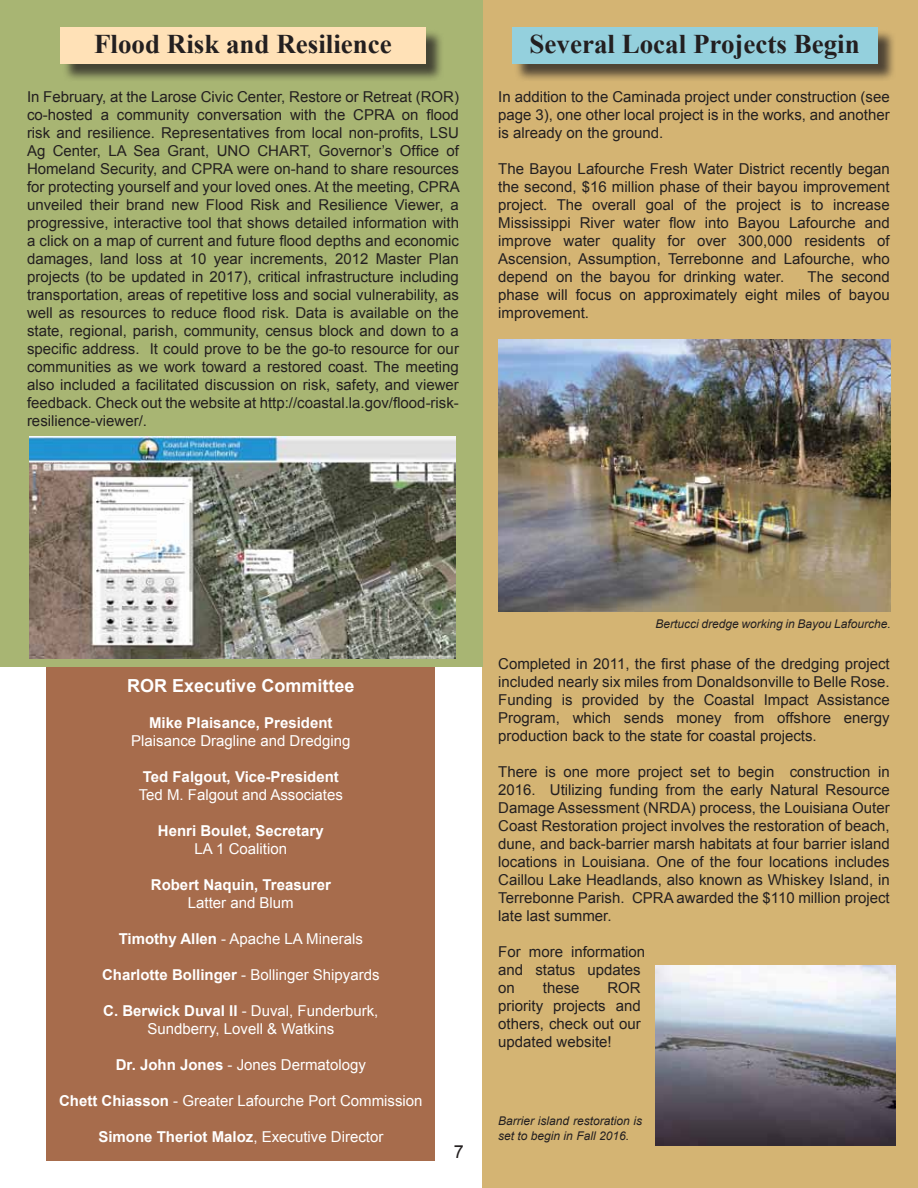
<style>
.page{position:relative;width:918px;height:1188px;background:#fff}
.page>*{position:absolute;margin:0;border:0;box-sizing:border-box;transform-origin:0 0}
.t1{font:700 27px "Times New Roman";color:#231f20}
.t2{font:700 18px "Arial";color:#fff}
.t3{font:18px "Arial";color:#231f20}
.t4{font:15px/18px "Arial";color:#231f20;text-align:justify}
.t5{font:15px/18px "Arial";color:#fff;text-align:center}
.t6{font:700 15px "Arial";color:#fff}
.t7{font:italic 12px/15px "Arial";color:#231f20}
.s1{font-weight:700}
.s2{font-weight:400}
</style>
<div class="page">
<div style="left:483px;top:0;width:435px;height:1188px;background:#d4b473"></div>
<div style="left:514px;top:29px;width:382px;height:53px;background:#231f20;opacity:.75"></div>
<div style="left:512px;top:27px;width:365px;height:36px;background:#94d0dd"></div>
<div style="left:46px;top:666px;width:389px;height:495px;background:#a76c4c"></div>
<div style="left:0;top:0;width:483px;height:666px;background:#a8b573"></div>
<img style="left:656px;top:966px;width:240px;height:179px">
<img style="left:29px;top:436px;width:426px;height:223px">
<img style="left:498px;top:340px;width:393px;height:271px">
<div style="left:62px;top:29px;width:383px;height:53px;background:#231f20;opacity:.75"></div>
<div style="left:60px;top:27px;width:366px;height:36px;background:#ffe1b7"></div>
<h1 class="t1" style="left:94px;top:25px;width:299px">Flood Risk and Resilience</h1>
<p class="t4" style="left:27px;top:88px;width:434px">In February, at the Larose Civic Center, Restore or Retreat (ROR) co-hosted a community conversation with the CPRA on flood risk and resilience. Representatives from local non-profits, LSU Ag Center, LA Sea Grant, UNO CHART, Governor’s Office of Homeland Security, and CPRA were on-hand to share resources for protecting yourself and your loved ones. At the meeting, CPRA unveiled their brand new Flood Risk and Resilience Viewer, a progressive, interactive tool that shows detailed information with a click on a map of current and future flood depths and economic damages, land loss at 10 year increments, 2012 Master Plan projects (to be updated in 2017), critical infrastructure including transportation, areas of repetitive loss and social vulnerability, as well as resources to reduce flood risk. Data is available on the state, regional, parish, community, census block and down to a specific address. It could prove to be the go-to resource for our communities as we work toward a restored coast. The meeting also included a facilitated discussion on risk, safety, and viewer feedback. Check out the website at http://coastal.la.gov/flood-risk&shy;resilience-viewer/.</p>
<h1 class="t1" style="left:530px;top:25px;width:332px">Several Local Projects Begin</h1>
<p class="t4" style="left:498px;top:88px;width:393px">In addition to the Caminada project under construction (see page 3), one other local project is in the works, and another is already on the ground.</p>
<p class="t4" style="left:498px;top:160px;width:393px">The Bayou Lafourche Fresh Water District recently began the second, $16 million phase of their bayou improvement project. The overall goal of the project is to increase Mississippi River water flow into Bayou Lafourche and improve water quality for over 300,000 residents of Ascension, Assumption, Terrebonne and Lafourche, who depend on the bayou for drinking water.</p>
<p class="t4" style="left:498px;top:268px;width:393px;text-indent:309px">The second phase will focus on approximately eight miles of bayou improvement.</p>
<p class="t2" style="left:127px;top:674px;width:229px">ROR Executive Committee</p>
<p class="t6" style="left:149px;top:713px;width:185px">Mike Plaisance, President</p>
<p class="t5" style="left:131px;top:732px;width:221px">Plaisance Dragline and Dredging</p>
<p class="t6" style="left:143px;top:767px;width:198px">Ted Falgout, Vice-President</p>
<p class="t5" style="left:139px;top:786px;width:206px">Ted M. Falgout and Associates</p>
<p class="t6" style="left:158px;top:821px;width:167px">Henri Boulet, Secretary</p>
<p class="t5" style="left:195px;top:840px;width:94px">LA 1 Coalition</p>
<p class="t6" style="left:151px;top:875px;width:182px">Robert Naquin, Treasurer</p>
<p class="t5" style="left:188px;top:894px;width:107px">Latter and Blum</p>
<p class="t5" style="left:119px;top:930px;width:246px"><span class="s1">Timothy Allen</span> - Apache LA Minerals</p>
<p class="t5" style="left:102px;top:966px;width:279px"><span class="s1">Charlotte Bollinger</span> - Bollinger Shipyards</p>
<p class="t5" style="left:103px;top:1002px;width:277px"><span class="s1">C. Berwick Duval II</span> - Duval, Funderburk,<br>Sundberry, Lovell &amp; Watkins</p>
<p class="t5" style="left:116px;top:1056px;width:252px"><span class="s1">Dr. John Jones</span> - Jones Dermatology</p>
<p class="t5" style="left:59px;top:1092px;width:365px"><span class="s1">Chett Chiasson</span> - Greater Lafourche Port Commission</p>
<p class="t6" style="left:98px;top:1127px;width:287px">Simone Theriot Maloz<span class="s2">, Executive Director</span></p>
<p class="t3" style="left:454px;top:1140px;width:12px">7</p>
<p class="t7" style="left:656px;top:616px;width:237px">Bertucci dredge working in Bayou Lafourche.</p>
<p class="t4" style="left:498px;top:655px;width:393px">Completed in 2011, the first phase of the dredging project included nearly six miles from Donaldsonville to Belle Rose.<br>Funding is provided by the Coastal Impact Assistance Program, which sends money from offshore energy production back to the state for coastal projects.</p>
<p class="t4" style="left:498px;top:763px;width:393px">There is one more project set to begin construction in 2016. Utilizing funding from the early Natural Resource Damage Assessment (NRDA) process, the Louisiana Outer Coast Restoration project involves the restoration of beach, dune, and back-barrier marsh habitats at four barrier island locations in Louisiana. One of the four locations includes Caillou Lake Headlands, also known as Whiskey Island, in Terrebonne Parish. CPRA awarded the $110 million project late last summer.</p>
<p class="t4" style="left:498px;top:943px;width:148px;text-align:left">For more information and status updates on</p>
<p class="t4" style="left:498px;top:979px;width:144px;text-indent:109px">ROR priority projects and others, check out our updated website!</p>
<p class="t4" style="left:543px;top:979px;width:38px">these</p>
<p class="t7" style="left:498px;top:1114px;width:145px">Barrier island restoration is set to begin in Fall 2016.</p>
</div>
